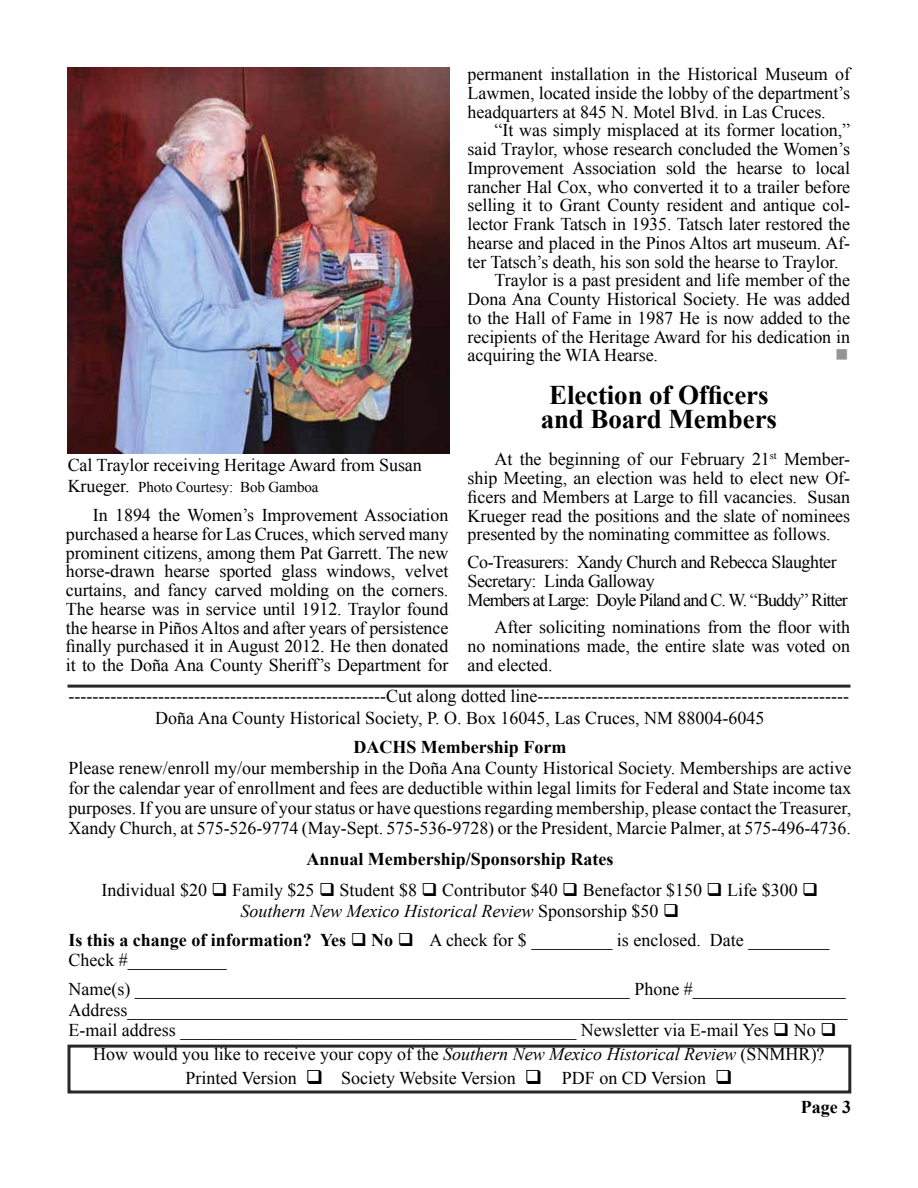
<style>
.page{position:relative;width:918px;height:1188px;background:#fff}
.page>*{position:absolute;margin:0;border:0;box-sizing:border-box;transform-origin:0 0}
.t1{font:700 27px/24px "Times New Roman";letter-spacing:-.005em;color:#000;text-align:center}
.t2{font:18px/18.8px "Times New Roman";letter-spacing:-.005em;color:#000;text-align:justify}
.t3{font:18px/18.8px "Times New Roman";letter-spacing:-.025em;color:#000}
.t4{font:700 18px "Times New Roman";color:#000}
.t5{font:18px "Wingdings";color:#939598}
.t6{font:15px "Times New Roman";letter-spacing:-.01em;color:#000}
.s1{font-size:18px}
.s2{font-weight:700}
.s3{font-style:italic}
</style>
<div class="page">
<hr style="left:68px;top:685px;width:782px;height:3px;background:#292829">
<div style="left:68px;top:1045px;width:783px;height:49px;border:3px solid #292829"></div>
<img style="left:68px;top:68px;width:382px;height:386px">
<p class="t2" style="left:68px;top:455px;width:356px">Cal Traylor receiving Heritage Award from Susan</p>
<p class="t6" style="left:68px;top:477px;width:252px"><span class="s1">Krueger.</span> Photo Courtesy: Bob Gamboa</p>
<p class="t2" style="left:66px;top:505px;width:384px;text-indent:27px">In 1894 the Women’s Improvement Association purchased a hearse for Las Cruces, which served many prominent citizens, among them Pat Garrett. The new horse-drawn hearse sported glass windows, velvet curtains, and fancy carved molding on the corners.<br>The hearse was in service until 1912. Traylor found the hearse in Piños Altos and after years of persistence finally purchased it in August 2012. He then donated it to the Doña Ana County Sheriff’s Department for</p>
<p class="t2" style="left:468px;top:64px;width:384px">permanent installation in the Historical Museum of Lawmen, located inside the lobby of the department’s headquarters at 845 N. Motel Blvd. in Las Cruces.</p>
<p class="t2" style="left:495px;top:121px;width:357px">“It was simply misplaced at its former location,”</p>
<p class="t2" style="left:468px;top:139px;width:384px">said Traylor, whose research concluded the Women’s</p>
<p class="t2" style="left:468px;top:158px;width:384px">Improvement Association sold the hearse to local</p>
<p class="t2" style="left:468px;top:177px;width:384px">rancher Hal Cox, who converted it to a trailer before</p>
<p class="t2" style="left:468px;top:196px;width:384px">selling it to Grant County resident and antique col-</p>
<p class="t2" style="left:468px;top:214px;width:384px">lector Frank Tatsch in 1935. Tatsch later restored the</p>
<p class="t2" style="left:468px;top:233px;width:384px">hearse and placed in the Pinos Altos art museum. Af-</p>
<p class="t2" style="left:468px;top:252px;width:373px">ter Tatsch’s death, his son sold the hearse to Traylor.</p>
<p class="t2" style="left:495px;top:271px;width:357px">Traylor is a past president and life member of the</p>
<p class="t2" style="left:468px;top:289px;width:384px">Dona Ana County Historical Society. He was added</p>
<p class="t2" style="left:468px;top:308px;width:384px">to the Hall of Fame in 1987 He is now added to the</p>
<p class="t2" style="left:468px;top:327px;width:384px">recipients of the Heritage Award for his dedication in</p>
<p class="t2" style="left:468px;top:346px;width:192px">acquiring the WIA Hearse.</p>
<p class="t5" style="left:835px;top:345px;width:15px">■</p>
<h1 class="t1" style="left:541px;top:382px;width:238px">Election of Officers and Board Members</h1>
<p class="t2" style="left:468px;top:450px;width:384px;text-indent:27px">At the beginning of our February 21<sup>st</sup> Member&shy;ship Meeting, an election was held to elect new Of&shy;ficers and Members at Large to fill vacancies. Susan Krueger read the positions and the slate of nominees presented by the nominating committee as follows.</p>
<p class="t3" style="left:468px;top:552px;width:382px">Co-Treasurers: Xandy Church and Rebecca Slaughter<br>Secretary: Linda Galloway<br>Members at Large: Doyle Piland and C. W. “Buddy” Ritter</p>
<p class="t2" style="left:468px;top:618px;width:384px;text-indent:27px">After soliciting nominations from the floor with no nominations made, the entire slate was voted on and elected.</p>
<p class="t2" style="left:68px;top:685px;width:782px;line-height:21.6px;text-align:center">-----------------------------------------------------Cut along dotted line----------------------------------------------------<br>Doña Ana County Historical Society, P. O. Box 16045, Las Cruces, NM 88004-6045</p>
<p class="t4" style="left:353px;top:735px;width:214px">DACHS Membership Form</p>
<p class="t2" style="left:68px;top:757px;width:785px;line-height:20.2px">Please renew/enroll my/our membership in the Doña Ana County Historical Society. Memberships are active for the calendar year of enrollment and fees are deductible within legal limits for Federal and State income tax purposes. If you are unsure of your status or have questions regarding membership, please contact the Treasurer, Xandy Church, at 575-526-9774 (May-Sept. 575-536-9728) or the President, Marcie Palmer, at 575-496-4736.</p>
<p class="t2" style="left:102px;top:844px;width:718px;line-height:31px;text-align:center"><span class="s2">Annual Membership/Sponsorship Rates<br></span>Individual $20 ❑ Family $25 ❑ Student $8 ❑ Contributor $40 ❑ Benefactor $150 ❑ Life $300 ❑</p>
<p class="t2" style="left:68px;top:896px;width:763px;line-height:29.2px;text-indent:172px"><span class="s3">Southern New Mexico Historical Review</span> Sponsorship $50 ❑<br><span class="s2">Is this a change of information? Yes</span> ❑ <span class="s2">No</span> ❑ A check for $ _________ is enclosed. Date _________</p>
<p class="t2" style="left:68px;top:945px;width:779px;line-height:29.2px">Check #___________<br>Name(s) _______________________________________________________ Phone #_________________</p>
<p class="t2" style="left:68px;top:999px;width:780px;line-height:20.2px">Address________________________________________________________________________________<br>E-mail address ____________________________________________ Newsletter via E-mail Yes ❑ No ❑</p>
<p class="t2" style="left:93px;top:1042px;width:733px;line-height:23.4px;text-align:center">How would you like to receive your copy of the <span class="s3">Southern New Mexico Historical Review</span> (SNMHR)?<br>Printed Version ❑ Society Website Version ❑ PDF on CD Version ❑</p>
<p class="t4" style="left:801px;top:1095px;width:52px">Page 3</p>
</div>
